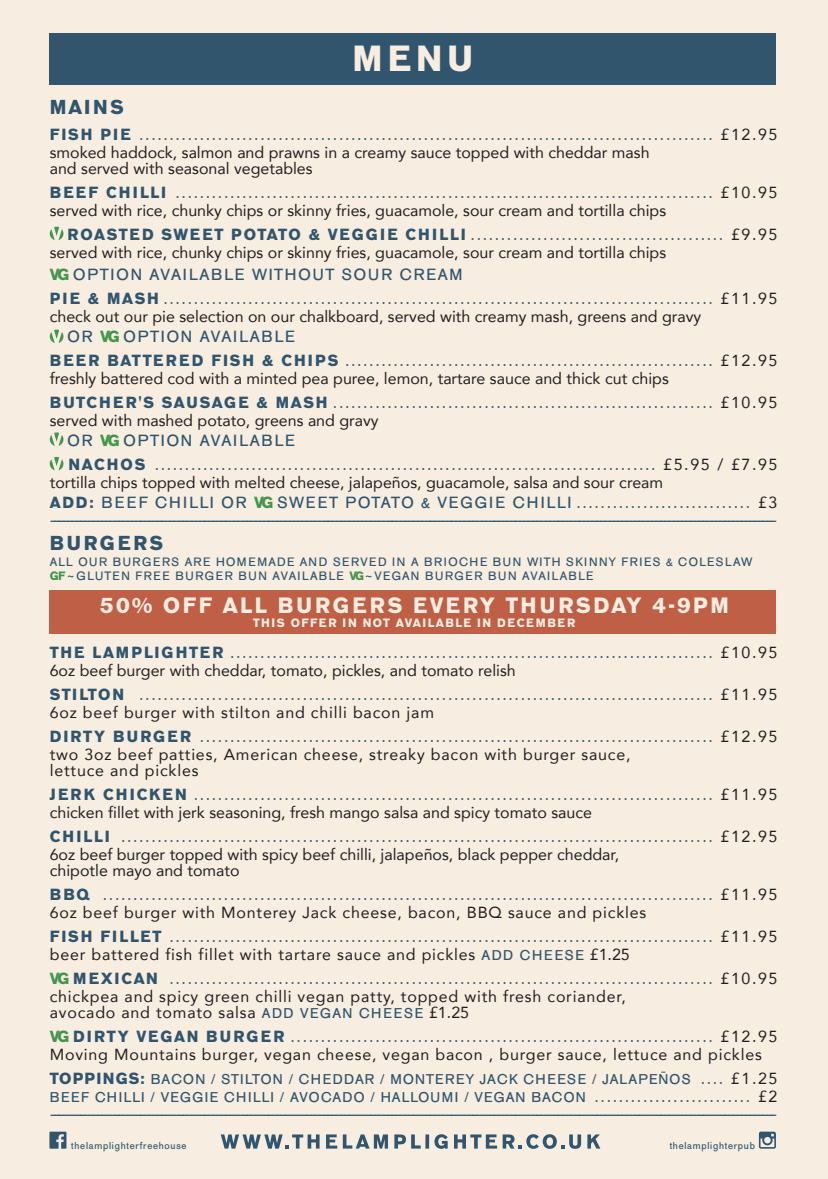
<style>
.page{position:relative;width:828px;height:1179px;background:#fff}
.page>*{position:absolute;margin:0;border:0;box-sizing:border-box;transform-origin:0 0}
.t1{font:700 36px "AG Old Face";color:#f7ede0}
.t2{font:700 22px "AG Old Face";letter-spacing:.12em;color:#f7ede0}
.t3{font:300 20px "Avenir";color:#30556d}
.t4{font:700 20px "AG Old Face";letter-spacing:.13em;color:#30556d}
.t5{font:16px/18px "Avenir";letter-spacing:.05em;color:#30556d}
.t6{font:16px/18px "Avenir";color:#30556d}
.t7{font:16px/18px "Avenir";color:#231f20}
.t8{font:16px "AG Old Face";letter-spacing:.12em;color:#30556d}
.t9{font:16px "Avenir";letter-spacing:.05em;color:#231f20}
.t10{font:14px/18px "AG Old Face";letter-spacing:.095em;color:#30556d}
.t11{font:12px/14px "AG Old Face";letter-spacing:.12em;color:#30556d}
.t12{font:700 12px "AG Old Face";letter-spacing:.12em;color:#f7ede0}
.t13{font:10px "AG Old Face";letter-spacing:.075em;color:#30556d}
.s1{font-family:"AG Old Face";font-weight:700}
.s2{color:#231f20}
.s3{font-family:"AG Old Face";font-weight:700;color:#f7ede0}
.s4{font-family:"AG Old Face";font-weight:700;color:#30556d}
.s5{color:#30556d}
.s6{font-weight:700;color:#44964f}
.s7{font-weight:700}
.s8{font-family:"Avenir"}
.s9{font-family:"Avenir";color:#231f20}
.s10{font-family:"AG Old Face";font-size:14px}
.s11{font-family:"AG Old Face";font-weight:700;color:#44964f}
.s12{font-weight:700;font-size:16px}
.s13{font-family:"Avenir";font-size:16px}
.s14{font-family:"Avenir";font-size:16px;color:#231f20}
</style>
<div class="page">
<div style="left:0;top:0;width:827px;height:1179px;background:#f7ede0"></div>
<svg style="left:221px;top:1134px;width:98px;height:14px"></svg>
<svg style="left:326px;top:1134px;width:62px;height:14px"></svg>
<svg style="left:394px;top:1134px;width:26px;height:14px"></svg>
<svg style="left:425px;top:1134px;width:4px;height:14px"></svg>
<svg style="left:434px;top:1134px;width:13px;height:14px"></svg>
<svg style="left:454px;top:1134px;width:126px;height:14px"></svg>
<svg style="left:587px;top:1134px;width:13px;height:14px"></svg>
<svg style="left:758px;top:1131px;width:17px;height:17px"></svg>
<svg style="left:49px;top:1131px;width:17px;height:17px"></svg>
<div style="left:49px;top:590px;width:726px;height:44px;background:#be5f46"></div>
<div style="left:49px;top:34px;width:726px;height:51px;background:#30556d"></div>
<svg style="left:50px;top:432px;width:13px;height:14px"></svg>
<svg style="left:50px;top:329px;width:13px;height:14px"></svg>
<svg style="left:50px;top:457px;width:13px;height:13px"></svg>
<svg style="left:50px;top:227px;width:13px;height:13px"></svg>
<h1 class="t1" style="left:352px;top:37px;width:122px">MENU</h1>
<p class="t4" style="left:50px;top:95px;width:75px">MAINS</p>
<p class="t6" style="left:50px;top:125px;width:728px"><span class="s1">FISH PIE</span> ............................................................................................... <span class="s2">£12.95 smoked haddock, salmon and prawns in a creamy sauce topped with cheddar mash</span></p>
<p class="t6" style="left:50px;top:156px;width:728px;line-height:24px"><span class="s2">and served with seasonal vegetables<br></span><span class="s1">BEEF CHILLI</span> ......................................................................................... <span class="s2">£10.95</span></p>
<p class="t7" style="left:50px;top:198px;width:728px;line-height:24px">served with rice, chunky chips or skinny fries, guacamole, sour cream and tortilla chips<br><span class="s3">V</span> <span class="s4">ROASTED SWEET POTATO &amp; VEGGIE CHILLI</span> <span class="s5">..........................................</span> £9.95</p>
<p class="t7" style="left:50px;top:243px;width:617px">served with rice, chunky chips or skinny fries, guacamole, sour cream and tortilla chips</p>
<p class="t8" style="left:50px;top:265px;width:414px"><span class="s6">VG</span> OPTION AVAILABLE WITHOUT SOUR CREAM</p>
<p class="t6" style="left:50px;top:289px;width:728px"><span class="s1">PIE &amp; MASH</span> ........................................................................................... <span class="s2">£11.95 check out our pie selection on our chalkboard, served with creamy mash, greens and gravy</span></p>
<p class="t8" style="left:67px;top:327px;width:229px">OR <span class="s6">VG</span> OPTION AVAILABLE</p>
<p class="t7" style="left:50px;top:351px;width:728px"><span class="s4">BEER BATTERED FISH &amp; CHIPS</span> <span class="s5">.............................................................</span> £12.95 freshly battered cod with a minted pea puree, lemon, tartare sauce and thick cut chips</p>
<p class="t6" style="left:50px;top:393px;width:728px"><span class="s1">BUTCHER'S SAUSAGE &amp; MASH</span> ............................................................... <span class="s2">£10.95 served with mashed potato, greens and gravy</span></p>
<p class="t8" style="left:67px;top:431px;width:229px">OR <span class="s6">VG</span> OPTION AVAILABLE</p>
<p class="t7" style="left:50px;top:455px;width:728px;text-indent:19px"><span class="s4">NACHOS</span> <span class="s5">...................................................................................</span> £5.95 / £7.95 tortilla chips topped with melted cheese, jalapeños, guacamole, salsa and sour cream</p>
<p class="t8" style="left:50px;top:493px;width:728px"><span class="s7">ADD:</span> BEEF CHILLI OR <span class="s6">VG</span> SWEET POTATO &amp; VEGGIE CHILLI <span class="s8">.............................</span> <span class="s9">£3</span></p>
<p class="t3" style="left:50px;top:507px;width:728px">--------------------------------------------------------------------------------------------------------------------------------------------------------------------------</p>
<p class="t4" style="left:50px;top:530px;width:115px">BURGERS</p>
<p class="t11" style="left:50px;top:554px;width:703px">ALL OUR BURGERS ARE HOMEMADE AND SERVED IN A BRIOCHE BUN WITH SKINNY FRIES &amp; COLESLAW<br><span class="s6">GF</span> ~GLUTEN FREE BURGER BUN AVAILABLE <span class="s6">VG</span>~VEGAN BURGER BUN AVAILABLE</p>
<h2 class="t2" style="left:100px;top:591px;width:630px">50% OFF ALL BURGERS EVERY THURSDAY 4-9PM</h2>
<p class="t12" style="left:253px;top:615px;width:323px">THIS OFFER IN NOT AVAILABLE IN DECEMBER</p>
<p class="t6" style="left:50px;top:643px;width:728px"><span class="s1">THE LAMPLIGHTER</span> ................................................................................ <span class="s2">£10.95<br>6oz beef burger with cheddar, tomato, pickles, and tomato relish</span></p>
<p class="t5" style="left:50px;top:685px;width:728px"><span class="s1">STILTON</span> ............................................................................................... <span class="s2">£11.95<br>6oz beef burger with stilton and chilli bacon jam</span></p>
<p class="t5" style="left:50px;top:727px;width:728px"><span class="s1">DIRTY BURGER</span> ..................................................................................... <span class="s2">£12.95 two 3oz beef patties, American cheese, streaky bacon with burger sauce,</span></p>
<p class="t5" style="left:50px;top:758px;width:728px;line-height:24px"><span class="s2">lettuce and pickles<br></span><span class="s1">JERK CHICKEN</span> ...................................................................................... <span class="s2">£11.95</span></p>
<p class="t6" style="left:50px;top:800px;width:728px;line-height:24px"><span class="s2">chicken fillet with jerk seasoning, fresh mango salsa and spicy tomato sauce<br></span><span class="s1">CHILLI</span> .................................................................................................. <span class="s2">£12.95</span></p>
<p class="t7" style="left:50px;top:846px;width:570px;line-height:16px">6oz beef burger topped with spicy beef chilli, jalapeños, black pepper cheddar, chipotle mayo and tomato</p>
<p class="t5" style="left:50px;top:885px;width:728px"><span class="s1">BBQ</span> ..................................................................................................... <span class="s2">£11.95<br>6oz beef burger with Monterey Jack cheese, bacon, BBQ sauce and pickles</span></p>
<p class="t5" style="left:50px;top:927px;width:728px"><span class="s1">FISH FILLET</span> .......................................................................................... <span class="s2">£11.95 beer battered fish fillet with tartare sauce and pickles</span> <span class="s10">ADD CHEESE</span> <span class="s2">£1.25</span></p>
<p class="t5" style="left:50px;top:969px;width:728px"><span class="s11">VG</span> <span class="s1">MEXICAN</span> .......................................................................................... <span class="s2">£10.95 chickpea and spicy green chilli vegan patty, topped with fresh coriander,</span></p>
<p class="t5" style="left:50px;top:1000px;width:728px;line-height:24px"><span class="s2">avocado and tomato salsa</span> <span class="s10">ADD VEGAN CHEESE</span> <span class="s2">£1.25<br></span><span class="s11">VG</span> <span class="s1">DIRTY VEGAN BURGER</span> ...................................................................... <span class="s2">£12.95</span></p>
<p class="t9" style="left:50px;top:1042px;width:713px">Moving Mountains burger, vegan cheese, vegan bacon , burger sauce, lettuce and pickles</p>
<p class="t10" style="left:50px;top:1070px;width:728px"><span class="s12">TOPPINGS:</span> BACON / STILTON / CHEDDAR / MONTEREY JACK CHEESE / JALAPEÑOS <span class="s13">....</span> <span class="s14">£1.25<br></span>BEEF CHILLI / VEGGIE CHILLI / AVOCADO / HALLOUMI / VEGAN BACON <span class="s13">..........................</span> <span class="s14">£2</span></p>
<p class="t3" style="left:50px;top:1101px;width:728px">--------------------------------------------------------------------------------------------------------------------------------------------------------------------------</p>
<p class="t13" style="left:71px;top:1139px;width:117px">thelamplighterfreehouse</p>
<p class="t13" style="left:669px;top:1139px;width:87px">thelamplighterpub</p>
</div>
